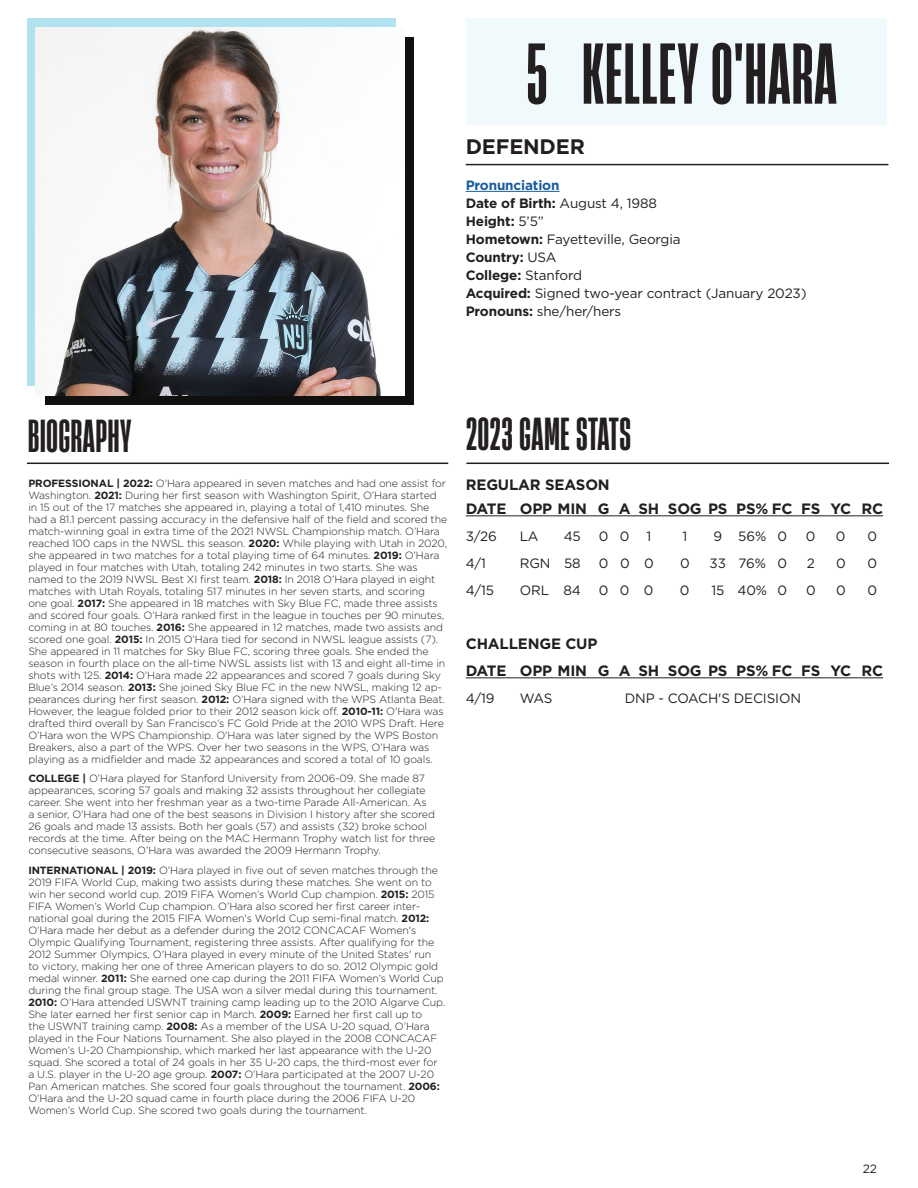
<style>
.page{position:relative;width:918px;height:1188px;background:#fff}
.page>*{position:absolute;margin:0;border:0;box-sizing:border-box;transform-origin:0 0}
.t1{font:700 81px "Heading Now 26";letter-spacing:.02em;color:#231f20}
.t2{font:700 43.5px "Heading Now 26";letter-spacing:.02em;color:#231f20}
.t3{font:700 21px "Gotham";letter-spacing:-.01em;color:#231f20}
.t4{font:700 15px "Gotham";letter-spacing:-.01em;color:#231f20}
.t5{font:13.5px "Gotham";letter-spacing:-.01em;color:#231f20}
.t6{font:700 13.5px "Gotham";letter-spacing:-.01em;color:#231f20}
.t7{font:700 13.5px "Gotham";letter-spacing:-.01em;color:#175d9e}
.t8{font:12px "Gotham";color:#231f20}
.t9{font:300 10.5px/12px "Gotham";letter-spacing:-.01em;color:#231f20}
.s1{font-weight:400}
.s2{font-weight:700}
</style>
<div class="page">
<div style="left:27px;top:19px;width:368px;height:367px;background:#b2e2f0"></div>
<hr style="left:466px;top:515px;width:417px;height:1px;background:#231f20">
<hr style="left:466px;top:677px;width:417px;height:1px;background:#231f20">
<div style="left:45px;top:37px;width:368px;height:368px;background:linear-gradient(to right,#10110f,#10110f)"></div>
<div style="left:466px;top:19px;width:421px;height:106px;background:#f0f9fc"></div>
<hr style="left:466px;top:164px;width:422px;height:1px;background:#231f20">
<hr style="left:466px;top:191px;width:94px;height:1px;background:#175d9e">
<hr style="left:27px;top:463px;width:421px;height:1px;background:#231f20">
<hr style="left:466px;top:463px;width:423px;height:1px;background:#231f20">
<img style="left:36px;top:28px;width:368px;height:368px">
<p class="t1" style="left:527px;top:18px;width:311px">5 KELLEY O'HARA</p>
<p class="t3" style="left:466px;top:133px;width:121px">DEFENDER</p>
<p class="t7" style="left:466px;top:176px;width:95px">Pronunciation</p>
<p class="t6" style="left:466px;top:194px;width:193px">Date of Birth: <span class="s1">August 4, 1988</span></p>
<p class="t6" style="left:466px;top:212px;width:80px">Height: <span class="s1">5’5”</span></p>
<p class="t5" style="left:466px;top:231px;width:216px"><span class="s2">Hometown:</span> Fayetteville, Georgia</p>
<p class="t6" style="left:466px;top:248px;width:92px">Country: <span class="s1">USA</span></p>
<p class="t6" style="left:466px;top:266px;width:118px">College: <span class="s1">Stanford</span></p>
<p class="t5" style="left:466px;top:285px;width:342px"><span class="s2">Acquired:</span> Signed two-year contract (January 2023)</p>
<p class="t5" style="left:466px;top:303px;width:157px"><span class="s2">Pronouns:</span> she/her/hers</p>
<p class="t2" style="left:28px;top:406px;width:105px">BIOGRAPHY</p>
<p class="t2" style="left:466px;top:404px;width:166px">2023 GAME STATS</p>
<p class="t9" style="left:28px;top:477px;width:420px"><span class="s2">PROFESSIONAL | 2022:</span> O’Hara appeared in seven matches and had one assist for Washington. <span class="s2">2021:</span> During her first season with Washington Spirit, O’Hara started in 15 out of the 17 matches she appeared in, playing a total of 1,410 minutes. She had a 81.1 percent passing accuracy in the defensive half of the field and scored the match-winning goal in extra time of the 2021 NWSL Championship match. O’Hara reached 100 caps in the NWSL this season. <span class="s2">2020:</span> While playing with Utah in 2020, she appeared in two matches for a total playing time of 64 minutes. <span class="s2">2019:</span> O’Hara played in four matches with Utah, totaling 242 minutes in two starts. She was named to the 2019 NWSL Best XI first team. <span class="s2">2018:</span> In 2018 O’Hara played in eight matches with Utah Royals, totaling 517 minutes in her seven starts, and scoring<br>one goal. <span class="s2">2017:</span> She appeared in 18 matches with Sky Blue FC, made three assists and scored four goals. O’Hara ranked first in the league in touches per 90 minutes, coming in at 80 touches. <span class="s2">2016:</span> She appeared in 12 matches, made two assists and scored one goal. <span class="s2">2015:</span> In 2015 O’Hara tied for second in NWSL league assists (7).<br>She appeared in 11 matches for Sky Blue FC, scoring three goals. She ended the season in fourth place on the all-time NWSL assists list with 13 and eight all-time in shots with 125. <span class="s2">2014:</span> O’Hara made 22 appearances and scored 7 goals during Sky Blue’s 2014 season. <span class="s2">2013:</span> She joined Sky Blue FC in the new NWSL, making 12 ap&shy;pearances during her first season. <span class="s2">2012:</span> O’Hara signed with the WPS Atlanta Beat.<br>However, the league folded prior to their 2012 season kick off. <span class="s2">2010-11:</span> O'Hara was drafted third overall by San Francisco’s FC Gold Pride at the 2010 WPS Draft. Here O’Hara won the WPS Championship. O'Hara was later signed by the WPS Boston Breakers, also a part of the WPS. Over her two seasons in the WPS, O’Hara was playing as a midfielder and made 32 appearances and scored a total of 10 goals.</p>
<p class="t9" style="left:28px;top:772px;width:408px"><span class="s2">COLLEGE |</span> O’Hara played for Stanford University from 2006-09. She made 87 appearances, scoring 57 goals and making 32 assists throughout her collegiate career. She went into her freshman year as a two-time Parade All-American. As a senior, O’Hara had one of the best seasons in Division I history after she scored 26 goals and made 13 assists. Both her goals (57) and assists (32) broke school records at the time. After being on the MAC Hermann Trophy watch list for three consecutive seasons, O’Hara was awarded the 2009 Hermann Trophy.</p>
<p class="t9" style="left:28px;top:864px;width:418px"><span class="s2">INTERNATIONAL | 2019:</span> O’Hara played in five out of seven matches through the 2019 FIFA World Cup, making two assists during these matches. She went on to win her second world cup. 2019 FIFA Women’s World Cup champion. <span class="s2">2015:</span> 2015<br>FIFA Women’s World Cup champion. O’Hara also scored her first career inter&shy;national goal during the 2015 FIFA Women's World Cup semi-final match. <span class="s2">2012:<br></span>O’Hara made her debut as a defender during the 2012 CONCACAF Women's Olympic Qualifying Tournament, registering three assists. After qualifying for the 2012 Summer Olympics, O'Hara played in every minute of the United States' run<br>to victory, making her one of three American players to do so. 2012 Olympic gold medal winner. <span class="s2">2011:</span> She earned one cap during the 2011 FIFA Women’s World Cup during the final group stage. The USA won a silver medal during this tournament.<br><span class="s2">2010:</span> O’Hara attended USWNT training camp leading up to the 2010 Algarve Cup.<br>She later earned her first senior cap in March. <span class="s2">2009:</span> Earned her first call up to<br>the USWNT training camp. <span class="s2">2008:</span> As a member of the USA U-20 squad, O’Hara played in the Four Nations Tournament. She also played in the 2008 CONCACAF Women’s U-20 Championship, which marked her last appearance with the U-20 squad. She scored a total of 24 goals in her 35 U-20 caps, the third-most ever for a U.S. player in the U-20 age group. <span class="s2">2007:</span> O’Hara participated at the 2007 U-20<br>Pan American matches. She scored four goals throughout the tournament. <span class="s2">2006:<br></span>O’Hara and the U-20 squad came in fourth place during the 2006 FIFA U-20<br>Women’s World Cup. She scored two goals during the tournament.</p>
<p class="t4" style="left:466px;top:475px;width:146px">REGULAR SEASON</p>
<p class="t4" style="left:466px;top:499px;width:419px">DATE OPP MIN G A SH SOG PS PS% FC FS YC RC</p>
<p class="t5" style="left:466px;top:528px;width:33px">3/26</p>
<p class="t5" style="left:520px;top:528px;width:20px">LA</p>
<p class="t5" style="left:564px;top:528px;width:19px">45</p>
<p class="t5" style="left:599px;top:528px;width:54px">00 1</p>
<p class="t5" style="left:682px;top:528px;width:6px">1</p>
<p class="t5" style="left:713px;top:528px;width:75px">9 56% 0</p>
<p class="t5" style="left:806px;top:528px;width:11px">0</p>
<p class="t5" style="left:836px;top:528px;width:11px">0</p>
<p class="t5" style="left:867px;top:528px;width:11px">0</p>
<p class="t5" style="left:466px;top:555px;width:22px">4/1</p>
<p class="t5" style="left:520px;top:555px;width:62px">RGN 58</p>
<p class="t5" style="left:599px;top:555px;width:56px">00 0</p>
<p class="t5" style="left:680px;top:555px;width:11px">0</p>
<p class="t5" style="left:710px;top:555px;width:79px">33 76% 0</p>
<p class="t5" style="left:807px;top:555px;width:10px">2</p>
<p class="t5" style="left:836px;top:555px;width:11px">0</p>
<p class="t5" style="left:867px;top:555px;width:11px">0</p>
<p class="t5" style="left:466px;top:582px;width:30px">4/15</p>
<p class="t5" style="left:520px;top:582px;width:63px">ORL 84</p>
<p class="t5" style="left:599px;top:582px;width:56px">00 0</p>
<p class="t5" style="left:680px;top:582px;width:11px">0</p>
<p class="t5" style="left:711px;top:582px;width:77px">15 40% 0</p>
<p class="t5" style="left:806px;top:582px;width:11px">0</p>
<p class="t5" style="left:836px;top:582px;width:11px">0</p>
<p class="t5" style="left:867px;top:582px;width:11px">0</p>
<p class="t4" style="left:466px;top:634px;width:133px">CHALLENGE CUP</p>
<p class="t4" style="left:466px;top:661px;width:419px">DATE OPP MIN G A SH SOG PS PS% FC FS YC RC</p>
<p class="t5" style="left:466px;top:690px;width:30px">4/19</p>
<p class="t5" style="left:520px;top:690px;width:34px">WAS</p>
<p class="t5" style="left:625px;top:690px;width:178px">DNP - COACH'S DECISION</p>
<p class="t8" style="left:863px;top:1161px;width:16px">22</p>
</div>
